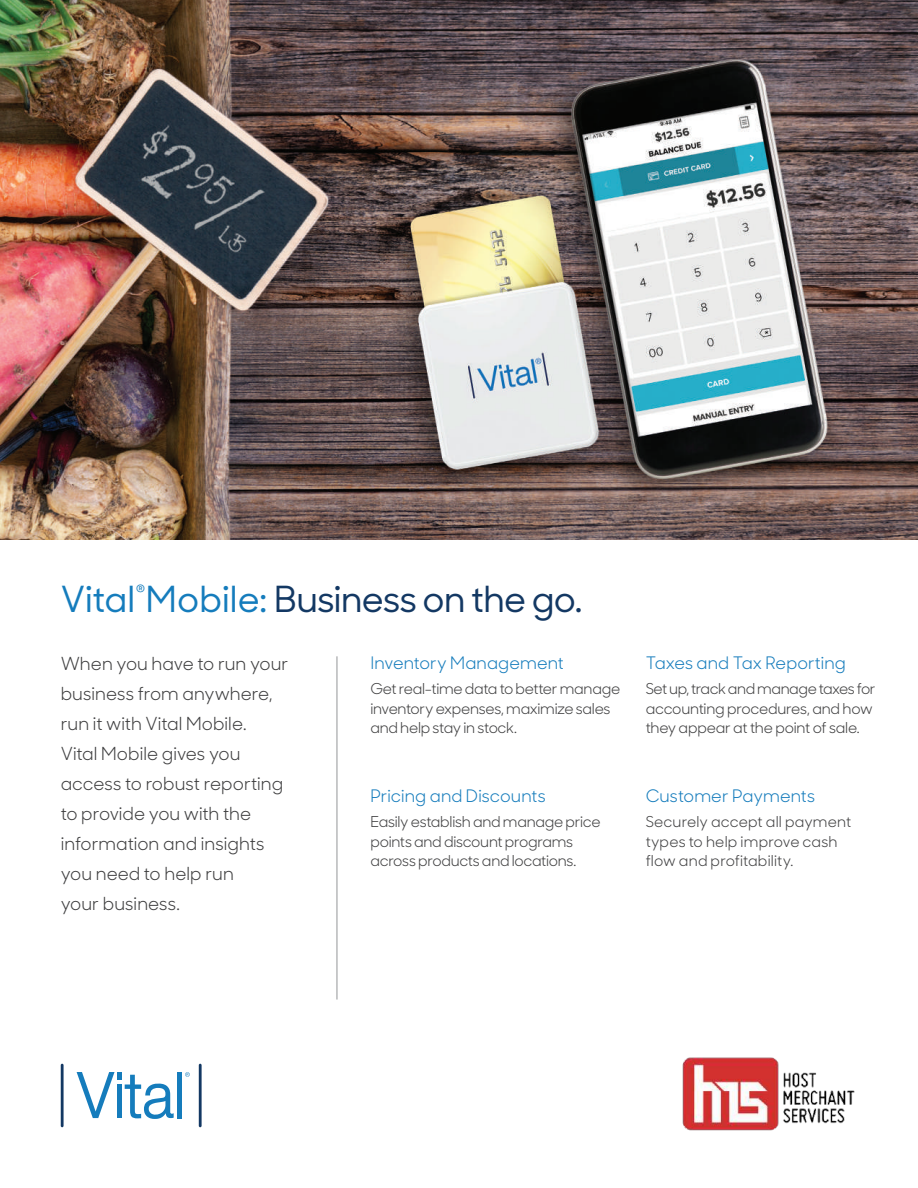
<style>
.page{position:relative;width:918px;height:1188px;background:#fff}
.page>*{position:absolute;margin:0;border:0;box-sizing:border-box;transform-origin:0 0}
.t1{font:500 36px "Sharp Sans No 1";letter-spacing:-.015em;color:#133863}
.t2{font:18px/30px "Sharp Sans No 1";color:#3e3e3f}
.t3{font:17.25px "Sharp Sans No 1";letter-spacing:.005em;color:#157cbc}
.t4{font:15px/19.5px "Sharp Sans No 1";letter-spacing:-.015em;color:#3e3e3f}
.t5{font:15px/19.5px "Sharp Sans No 1";letter-spacing:.01em;color:#3e3e3f}
.t6{font:500 10.5px "Sharp Sans No 1";color:#157cbc}
.s1{color:#157cbc}
</style>
<div class="page">
<img style="left:0;top:0;width:918px;height:540px">
<svg style="left:77px;top:1072px;width:97px;height:47px"></svg>
<div style="left:177px;top:1072px;width:5px;height:46px;background:#157cbc"></div>
<hr style="left:61px;top:1064px;width:3px;height:63px;background:#133863">
<hr style="left:199px;top:1064px;width:3px;height:63px;background:#133863">
<svg style="left:185px;top:1072px;width:5px;height:5px"></svg>
<hr style="left:337px;top:656px;width:1px;height:344px;background:#939598">
<img style="left:682px;top:1057px;width:173px;height:74px">
<p class="t6" style="left:136px;top:580px;width:10px">®</p>
<h1 class="t1" style="left:61px;top:573px;width:523px"><span class="s1">Vital Mobile:</span> Business on the go.</h1>
<p class="t2" style="left:61px;top:647px;width:229px">When you have to run your business from anywhere, run it with Vital Mobile.<br>Vital Mobile gives you access to robust reporting to provide you with the information and insights you need to help run<br>your business.</p>
<p class="t3" style="left:370px;top:649px;width:195px">Inventory Management</p>
<p class="t4" style="left:370px;top:678px;width:251px">Get real-time data to better manage inventory expenses, maximize sales and help stay in stock.</p>
<p class="t3" style="left:370px;top:783px;width:177px">Pricing and Discounts</p>
<p class="t4" style="left:370px;top:811px;width:232px">Easily establish and manage price points and discount programs across products and locations.</p>
<p class="t3" style="left:646px;top:649px;width:202px">Taxes and Tax Reporting</p>
<p class="t4" style="left:646px;top:678px;width:231px">Set up, track and manage taxes for accounting procedures, and how they appear at the point of sale.</p>
<p class="t3" style="left:646px;top:783px;width:171px">Customer Payments</p>
<p class="t5" style="left:646px;top:811px;width:207px">Securely accept all payment types to help improve cash flow and profitability.</p>
</div>
